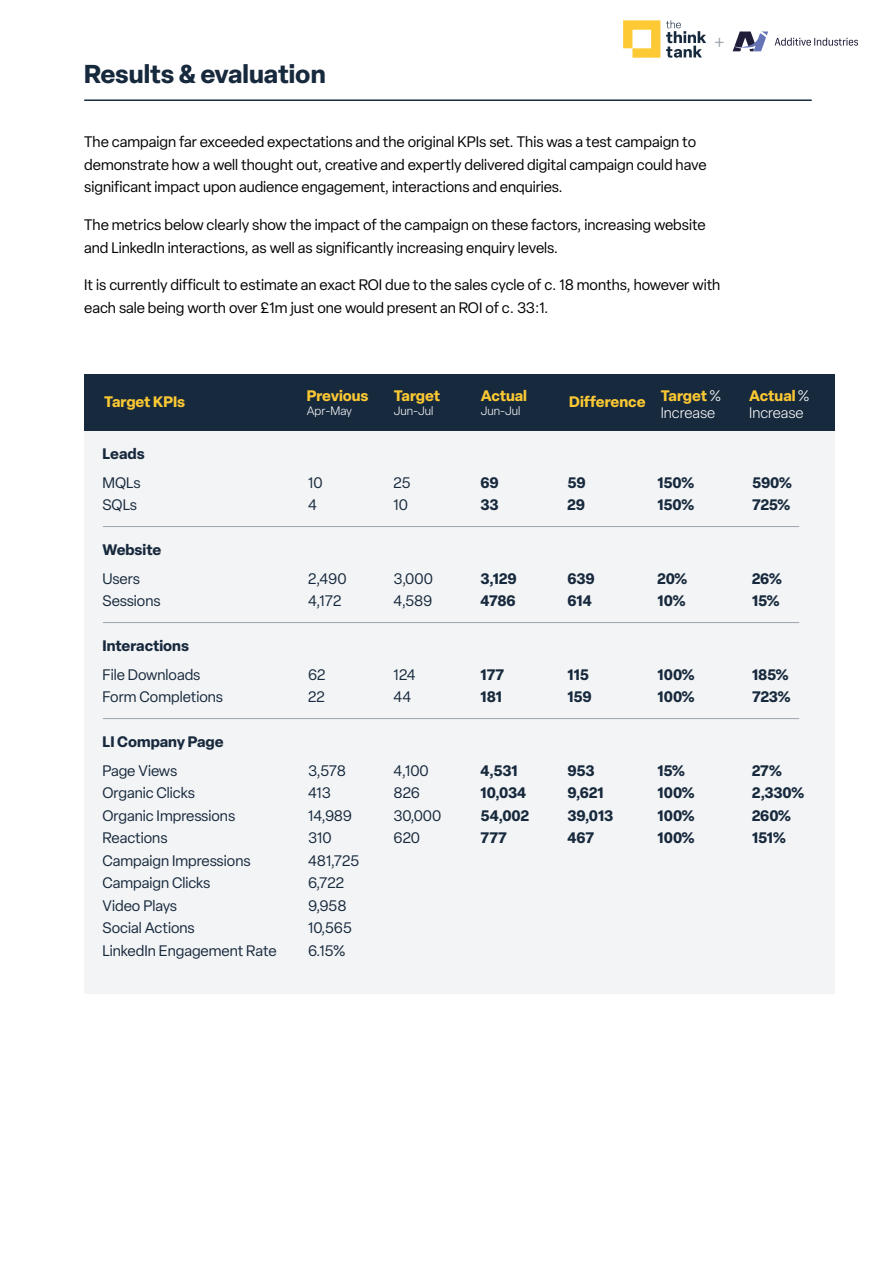
<style>
.page{position:relative;width:893px;height:1263px;background:#fff}
.page>*{position:absolute;margin:0;border:0;box-sizing:border-box;transform-origin:0 0}
.t1{font:700 25.5px "Elza";color:#17293d}
.t2{font:22.5px "Acumin Pro Extra Cond";color:#9ba5ae}
.t3{font:15px/22.5px "Elza";color:#000}
.t4{font:15px "Elza";color:#17293d}
.t5{font:700 15px "Elza";letter-spacing:-.005em;color:#17293d}
.t6{font:700 15px "Elza";color:#fcc933}
.t7{font:300 15px "Elza";color:#fff}
.t8{font:300 12px "Elza";color:#fff}
.s1{font-weight:300;color:#fff}
</style>
<div class="page">
<hr style="left:84px;top:99px;width:728px;height:2px;background:#17293d">
<div style="left:84px;top:408px;width:750px;height:585px;background:#f3f4f5"></div>
<div style="left:84px;top:374px;width:750px;height:57px;background:#17293d"></div>
<hr style="left:103px;top:526px;width:696px;height:1px;background:#9ba5ae">
<hr style="left:103px;top:622px;width:696px;height:1px;background:#9ba5ae">
<hr style="left:103px;top:718px;width:696px;height:1px;background:#9ba5ae">
<svg style="left:775px;top:38px;width:83px;height:8px"></svg>
<svg style="left:733px;top:32px;width:35px;height:19px"></svg>
<svg style="left:623px;top:20px;width:37px;height:38px"></svg>
<svg style="left:666px;top:20px;width:40px;height:38px"></svg>
<h1 class="t1" style="left:84px;top:56px;width:243px">Results &amp; evaluation</h1>
<h2 class="t2" style="left:714px;top:26px;width:12px">+</h2>
<p class="t3" style="left:84px;top:131px;width:624px">The campaign far exceeded expectations and the original KPIs set. This was a test campaign to demonstrate how a well thought out, creative and expertly delivered digital campaign could have significant impact upon audience engagement, interactions and enquiries.</p>
<p class="t3" style="left:84px;top:213px;width:623px">The metrics below clearly show the impact of the campaign on these factors, increasing website and LinkedIn interactions, as well as significantly increasing enquiry levels.</p>
<p class="t3" style="left:84px;top:273px;width:638px">It is currently difficult to estimate an exact ROI due to the sales cycle of c. 18 months, however with each sale being worth over £1m just one would present an ROI of c. 33:1.</p>
<p class="t6" style="left:104px;top:391px;width:82px">Target KPIs</p>
<p class="t6" style="left:307px;top:385px;width:63px">Previous</p>
<p class="t6" style="left:394px;top:385px;width:48px">Target</p>
<p class="t6" style="left:481px;top:385px;width:48px">Actual</p>
<p class="t6" style="left:569px;top:391px;width:153px">Difference Target <sup>%</sup></p>
<p class="t6" style="left:749px;top:385px;width:61px">Actual <span class="s1">%</span></p>
<p class="t8" style="left:307px;top:403px;width:47px">Apr-May</p>
<p class="t8" style="left:394px;top:403px;width:41px">Jun-Jul</p>
<p class="t8" style="left:481px;top:403px;width:41px">Jun-Jul</p>
<p class="t7" style="left:661px;top:403px;width:56px">Increase</p>
<p class="t7" style="left:749px;top:403px;width:56px">Increase</p>
<p class="t5" style="left:103px;top:443px;width:44px">Leads</p>
<p class="t4" style="left:103px;top:473px;width:40px">MQLs</p>
<p class="t4" style="left:308px;top:473px;width:16px">10</p>
<p class="t4" style="left:394px;top:473px;width:19px">25</p>
<p class="t5" style="left:481px;top:472px;width:20px">69</p>
<p class="t5" style="left:568px;top:472px;width:20px">59</p>
<p class="t5" style="left:658px;top:472px;width:38px">150%</p>
<p class="t5" style="left:752px;top:472px;width:41px">590%</p>
<p class="t4" style="left:103px;top:495px;width:36px">SQLs</p>
<p class="t4" style="left:308px;top:495px;width:10px">4</p>
<p class="t4" style="left:394px;top:495px;width:16px">10</p>
<p class="t5" style="left:481px;top:494px;width:20px">33</p>
<p class="t5" style="left:568px;top:494px;width:19px">29</p>
<p class="t5" style="left:658px;top:494px;width:38px">150%</p>
<p class="t5" style="left:752px;top:494px;width:40px">725%</p>
<p class="t5" style="left:103px;top:539px;width:60px">Website</p>
<p class="t4" style="left:103px;top:569px;width:39px">Users</p>
<p class="t4" style="left:308px;top:569px;width:40px">2,490</p>
<p class="t4" style="left:394px;top:569px;width:41px">3,000</p>
<p class="t5" style="left:481px;top:568px;width:38px">3,129</p>
<p class="t5" style="left:568px;top:568px;width:29px">639</p>
<p class="t5" style="left:658px;top:568px;width:31px">20%</p>
<p class="t5" style="left:752px;top:568px;width:31px">26%</p>
<p class="t4" style="left:103px;top:591px;width:60px">Sessions</p>
<p class="t4" style="left:308px;top:591px;width:35px">4,172</p>
<p class="t4" style="left:394px;top:591px;width:40px">4,589</p>
<p class="t5" style="left:481px;top:590px;width:37px">4786</p>
<p class="t5" style="left:568px;top:590px;width:26px">614</p>
<p class="t5" style="left:658px;top:590px;width:29px">10%</p>
<p class="t5" style="left:752px;top:590px;width:29px">15%</p>
<p class="t5" style="left:103px;top:635px;width:88px">Interactions</p>
<p class="t4" style="left:103px;top:665px;width:100px">File Downloads</p>
<p class="t4" style="left:308px;top:665px;width:19px">62</p>
<p class="t4" style="left:394px;top:665px;width:24px">124</p>
<p class="t5" style="left:481px;top:664px;width:25px">177</p>
<p class="t5" style="left:568px;top:664px;width:23px">115</p>
<p class="t5" style="left:658px;top:664px;width:39px">100%</p>
<p class="t5" style="left:752px;top:664px;width:38px">185%</p>
<p class="t4" style="left:103px;top:687px;width:122px">Form Completions</p>
<p class="t4" style="left:308px;top:687px;width:18px">22</p>
<p class="t4" style="left:394px;top:687px;width:19px">44</p>
<p class="t5" style="left:481px;top:686px;width:23px">181</p>
<p class="t5" style="left:568px;top:686px;width:26px">159</p>
<p class="t5" style="left:658px;top:686px;width:39px">100%</p>
<p class="t5" style="left:752px;top:686px;width:40px">723%</p>
<p class="t5" style="left:103px;top:731px;width:123px">LI Company Page</p>
<p class="t4" style="left:103px;top:761px;width:76px">Page Views</p>
<p class="t4" style="left:308px;top:761px;width:39px">3,578</p>
<p class="t4" style="left:394px;top:761px;width:37px">4,100</p>
<p class="t5" style="left:481px;top:760px;width:39px">4,531</p>
<p class="t5" style="left:568px;top:760px;width:29px">953</p>
<p class="t5" style="left:658px;top:760px;width:29px">15%</p>
<p class="t5" style="left:752px;top:760px;width:31px">27%</p>
<p class="t4" style="left:103px;top:783px;width:94px">Organic Clicks</p>
<p class="t4" style="left:308px;top:783px;width:24px">413</p>
<p class="t4" style="left:394px;top:783px;width:28px">826</p>
<p class="t5" style="left:481px;top:782px;width:47px">10,034</p>
<p class="t5" style="left:568px;top:782px;width:38px">9,621</p>
<p class="t5" style="left:658px;top:782px;width:39px">100%</p>
<p class="t5" style="left:752px;top:782px;width:54px">2,330%</p>
<p class="t4" style="left:103px;top:806px;width:134px">Organic Impressions</p>
<p class="t4" style="left:308px;top:806px;width:46px">14,989</p>
<p class="t4" style="left:394px;top:806px;width:49px">30,000</p>
<p class="t5" style="left:481px;top:805px;width:50px">54,002</p>
<p class="t5" style="left:568px;top:805px;width:47px">39,013</p>
<p class="t5" style="left:658px;top:805px;width:39px">100%</p>
<p class="t5" style="left:752px;top:805px;width:40px">260%</p>
<p class="t4" style="left:103px;top:828px;width:67px">Reactions</p>
<p class="t4" style="left:308px;top:828px;width:25px">310</p>
<p class="t4" style="left:394px;top:828px;width:28px">620</p>
<p class="t5" style="left:481px;top:827px;width:28px">777</p>
<p class="t5" style="left:568px;top:827px;width:28px">467</p>
<p class="t5" style="left:658px;top:827px;width:39px">100%</p>
<p class="t5" style="left:752px;top:827px;width:35px">151%</p>
<p class="t4" style="left:103px;top:851px;width:150px">Campaign Impressions</p>
<p class="t4" style="left:308px;top:851px;width:53px">481,725</p>
<p class="t4" style="left:103px;top:873px;width:109px">Campaign Clicks</p>
<p class="t4" style="left:308px;top:873px;width:38px">6,722</p>
<p class="t4" style="left:103px;top:896px;width:76px">Video Plays</p>
<p class="t4" style="left:308px;top:896px;width:40px">9,958</p>
<p class="t4" style="left:103px;top:918px;width:94px">Social Actions</p>
<p class="t4" style="left:308px;top:918px;width:46px">10,565</p>
<p class="t4" style="left:103px;top:941px;width:176px">LinkedIn Engagement Rate</p>
<p class="t4" style="left:308px;top:941px;width:39px">6.15%</p>
</div>
